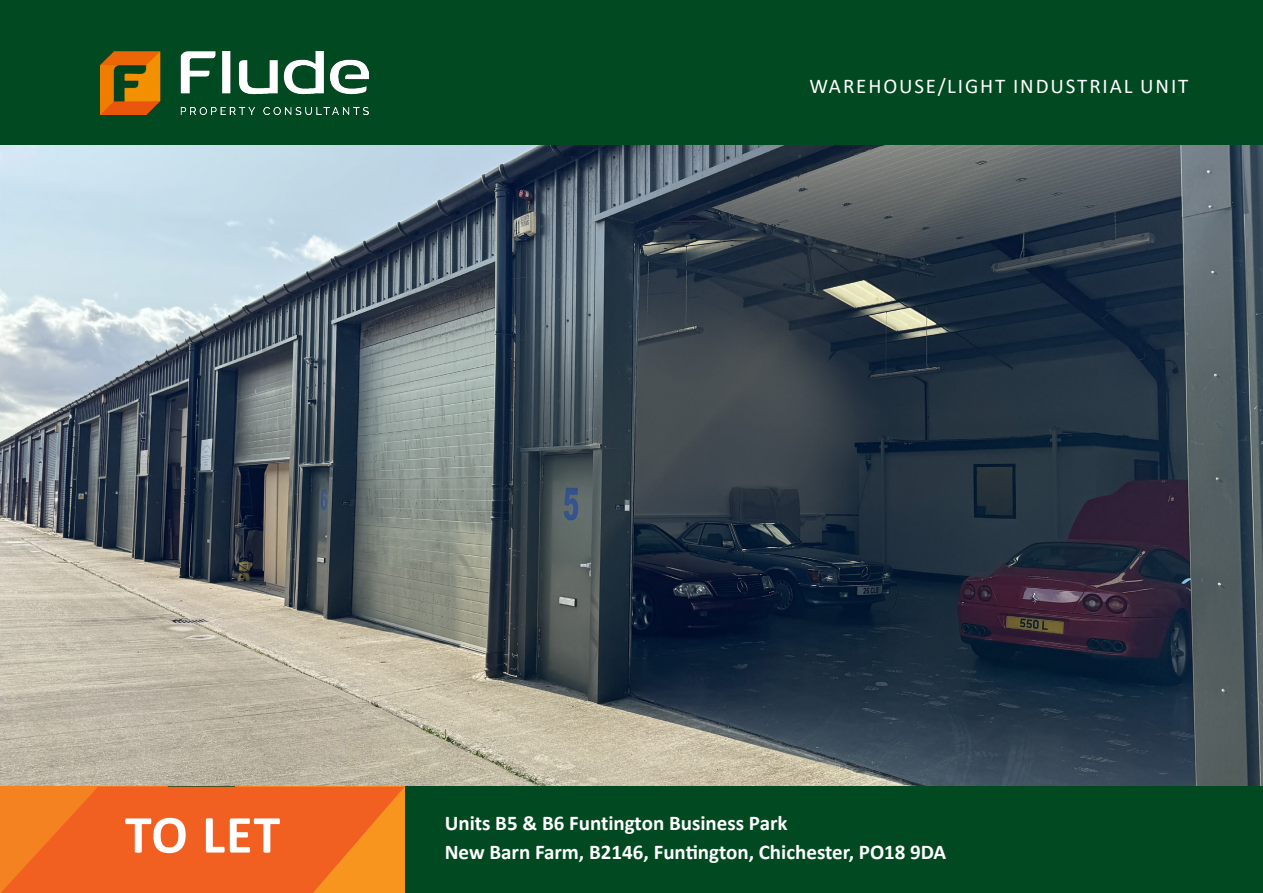
<style>
.page{position:relative;width:1263px;height:893px;background:#fff}
.page>*{position:absolute;margin:0;border:0;box-sizing:border-box;transform-origin:0 0}
.t1{font:700 54px "Calibri";color:#fff}
.t2{font:700 21px "Calibri";color:#fff}
.Flude_-_Main_Header{font:21px "Calibri";letter-spacing:.09em;color:#fff}
</style>
<div class="page">
<img style="left:0;top:145px;width:1263px;height:642px">
<div style="left:0;top:0;width:1263px;height:145px;background:#004921"></div>
<img style="left:100px;top:52px;width:268px;height:62px">
<div style="left:0;top:787px;width:1263px;height:106px;background:#004921"></div>
<svg style="left:1px;top:787px;width:404px;height:106px;background:#f26a20"></svg>
<p class="Flude_-_Main_Header" style="left:809px;top:71px;width:381px">WAREHOUSE/LIGHT INDUSTRIAL UNIT</p>
<p class="t1" style="left:125px;top:796px;width:157px">TO LET</p>
<p class="t2" style="left:445px;top:809px;width:344px">Units B5 &amp; B6 Funtington Business Park</p>
<p class="t2" style="left:445px;top:837px;width:503px">New Barn Farm, B2146, Funtington, Chichester, PO18 9DA</p>
</div>
